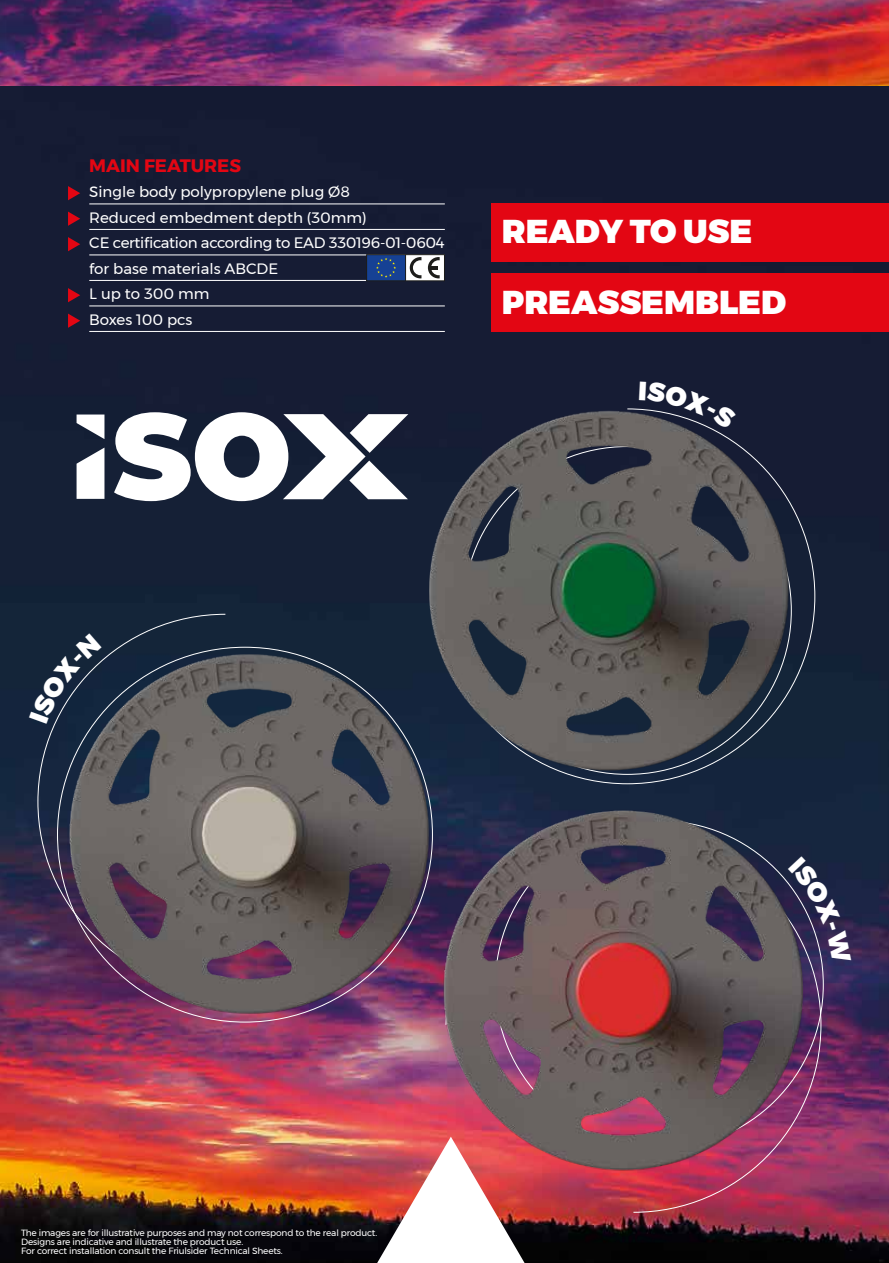
<style>
.page{position:relative;width:889px;height:1263px;background:#fff}
.page>*{position:absolute;margin:0;border:0;box-sizing:border-box;transform-origin:0 0}
.t1{font:900 33px/70.3px "Montserrat";color:#fff}
.t2{font:700 18px "Montserrat";color:#e30613}
.t3{font:15px/25.5px "Montserrat";color:#fff}
.t4{font:9px/9px "Montserrat";letter-spacing:-.02em;color:#fff}
</style>
<div class="page">
<img style="left:0;top:0;width:889px;height:1263px">
<svg style="left:114px;top:412px;width:294px;height:89px"></svg>
<svg style="left:77px;top:414px;width:27px;height:25px"></svg>
<svg style="left:77px;top:448px;width:27px;height:51px"></svg>
<svg style="left:377px;top:1137px;width:147px;height:126px"></svg>
<div style="left:439px;top:408px;width:376px;height:376px;background:#152439"></div>
<svg style="left:37px;top:613px;width:376px;height:377px;background:#362c4b"></svg>
<img style="left:48px;top:614px;width:401px;height:400px;border-radius:200px">
<img style="left:404px;top:382px;width:401px;height:401px;border-radius:200px">
<img style="left:445px;top:837px;width:376px;height:376px">
<div style="left:492px;top:203px;width:397px;height:58px;background:#e30613"></div>
<div style="left:492px;top:273px;width:397px;height:59px;background:#e30613"></div>
<img style="left:413px;top:789px;width:401px;height:401px;border-radius:200px">
<hr style="left:89px;top:204px;width:356px;height:1px;background:#fff">
<hr style="left:89px;top:229px;width:356px;height:1px;background:#fff">
<hr style="left:89px;top:255px;width:356px;height:1px;background:#fff">
<hr style="left:89px;top:280px;width:356px;height:1px;background:#fff">
<hr style="left:89px;top:306px;width:356px;height:1px;background:#fff">
<hr style="left:89px;top:331px;width:356px;height:1px;background:#fff">
<svg style="left:68px;top:186px;width:12px;height:14px"></svg>
<svg style="left:68px;top:212px;width:12px;height:14px"></svg>
<svg style="left:68px;top:237px;width:12px;height:14px"></svg>
<svg style="left:68px;top:288px;width:12px;height:14px"></svg>
<svg style="left:68px;top:314px;width:12px;height:14px"></svg>
<div style="left:405px;top:255px;width:39px;height:26px;background:#fff"></div>
<div style="left:366px;top:255px;width:39px;height:26px;background:#164194"></div>
<svg style="left:376px;top:258px;width:20px;height:20px"></svg>
<div style="left:366px;top:254px;width:79px;height:27px;border:1px solid #1d1d1b"></div>
<svg style="left:428px;top:257px;width:12px;height:21px"></svg>
<svg style="left:405px;top:255px;width:16px;height:26px"></svg>
<svg style="left:639px;top:381px;width:98px;height:48px;background:#21263b"></svg>
<div style="left:29px;top:633px;width:73px;height:91px;background:#14253d"></div>
<svg style="left:788px;top:856px;width:63px;height:107px;background:#2d2c4e"></svg>
<h2 class="t2" style="left:89px;top:151px;width:153px">MAIN FEATURES</h2>
<h3 class="t3" style="left:89px;top:179px;width:357px">Single body polypropylene plug Ø8<br>Reduced embedment depth (30mm)<br>CE certification according to EAD 330196-01-0604 for base materials ABCDE<br>L up to 300 mm<br>Boxes 100 pcs</h3>
<h1 class="t1" style="left:502px;top:197px;width:286px">READY TO USE<br>PREASSEMBLED</h1>
<p class="t4" style="left:21px;top:1228px;width:357px">The images are for illustrative purposes and may not correspond to the real product.<br>Designs are indicative and illustrate the product use.<br>For correct installation consult the Friulsider Technical Sheets.</p>
</div>
